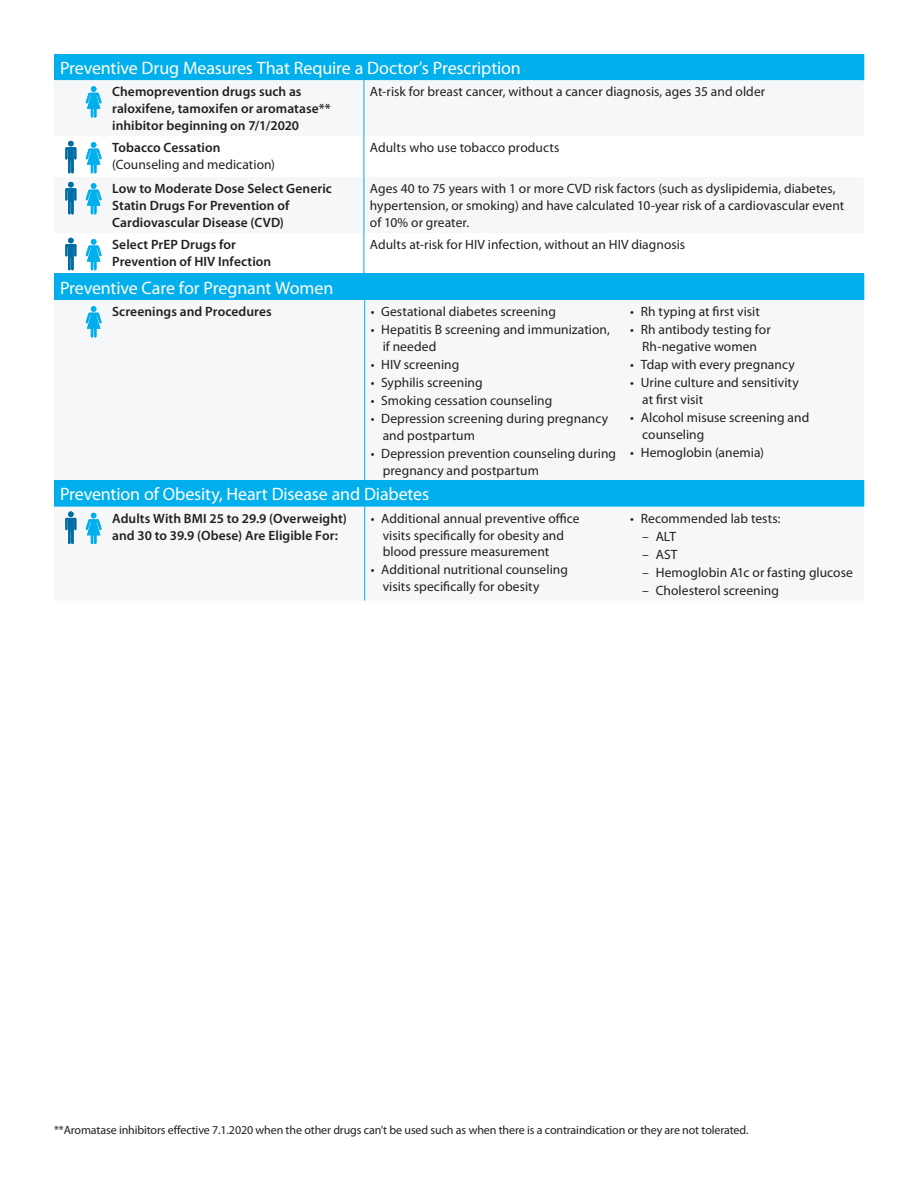
<style>
.page{position:relative;width:918px;height:1188px;background:#fff}
.page>*{position:absolute;margin:0;border:0;box-sizing:border-box;transform-origin:0 0}
.t1{font:18px "Myriad Pro";letter-spacing:-.01em;color:#fff}
.Description_Body_Cop{font:13.5px/16.8px "Myriad Pro";letter-spacing:.005em;color:#231f20}
.Screening_Procedure{font:600 13.5px/16.8px "Myriad Pro";letter-spacing:.005em;color:#231f20}
.Disclaimer{font:12px "Myriad Pro";letter-spacing:-.01em;color:#231f20}
.s1{font-weight:600}
</style>
<div class="page">
<div style="left:54px;top:54px;width:810px;height:26px;background:#00afec"></div>
<svg style="left:54px;top:80px;width:810px;height:153px;fill:#f6f7f8"></svg>
<hr style="left:364px;top:80px;width:1px;height:56px;background:#00afec">
<hr style="left:364px;top:136px;width:1px;height:41px;background:#00afec">
<hr style="left:364px;top:177px;width:1px;height:56px;background:#00afec">
<hr style="left:364px;top:233px;width:1px;height:41px;background:#00afec">
<svg style="left:86px;top:86px;width:16px;height:32px"></svg>
<svg style="left:86px;top:142px;width:16px;height:31px"></svg>
<svg style="left:65px;top:141px;width:11px;height:32px"></svg>
<svg style="left:86px;top:183px;width:16px;height:31px"></svg>
<svg style="left:65px;top:182px;width:11px;height:32px"></svg>
<svg style="left:86px;top:239px;width:16px;height:31px"></svg>
<svg style="left:65px;top:238px;width:11px;height:32px"></svg>
<div style="left:54px;top:274px;width:810px;height:26px;background:#00afec"></div>
<div style="left:54px;top:300px;width:810px;height:181px;background:#f6f7f8"></div>
<hr style="left:364px;top:300px;width:1px;height:181px;background:#00afec">
<svg style="left:86px;top:306px;width:16px;height:31px"></svg>
<div style="left:54px;top:481px;width:810px;height:26px;background:#00afec"></div>
<hr style="left:364px;top:507px;width:1px;height:94px;background:#00afec">
<svg style="left:86px;top:513px;width:16px;height:31px"></svg>
<svg style="left:65px;top:511px;width:11px;height:33px"></svg>
<p class="t1" style="left:60px;top:57px;width:462px">Preventive Drug Measures That Require a Doctor’s Prescription</p>
<p class="Screening_Procedure" style="left:112px;top:83px;width:220px">Chemoprevention drugs such as raloxifene, tamoxifen or aromatase** inhibitor beginning on 7/1/2020</p>
<p class="Description_Body_Cop" style="left:370px;top:83px;width:397px">At-risk for breast cancer, without a cancer diagnosis, ages 35 and older</p>
<p class="Description_Body_Cop" style="left:112px;top:139px;width:164px"><span class="s1">Tobacco Cessation </span>(Counseling and medication)</p>
<p class="Description_Body_Cop" style="left:370px;top:139px;width:191px">Adults who use tobacco products</p>
<p class="Screening_Procedure" style="left:112px;top:180px;width:221px">Low to Moderate Dose Select Generic<br>Statin Drugs For Prevention of<br>Cardiovascular Disease (CVD)</p>
<p class="Description_Body_Cop" style="left:370px;top:180px;width:476px">Ages 40 to 75 years with 1 or more CVD risk factors (such as dyslipidemia, diabetes, hypertension, or smoking) and have calculated 10-year risk of a cardiovascular event of 10% or greater.</p>
<p class="Screening_Procedure" style="left:112px;top:236px;width:161px">Select PrEP Drugs for<br>Prevention of HIV Infection</p>
<p class="Description_Body_Cop" style="left:370px;top:236px;width:317px">Adults at-risk for HIV infection, without an HIV diagnosis</p>
<p class="t1" style="left:60px;top:277px;width:275px">Preventive Care for Pregnant Women</p>
<p class="Screening_Procedure" style="left:112px;top:303px;width:161px">Screenings and Procedures</p>
<p class="Description_Body_Cop" style="left:371px;top:303px;width:187px">• Gestational diabetes screening</p>
<p class="Description_Body_Cop" style="left:383px;top:321px;width:229px;text-indent:-12px">• Hepatitis B screening and immunization, if needed</p>
<p class="Description_Body_Cop" style="left:371px;top:356px;width:90px">• HIV screening</p>
<p class="Description_Body_Cop" style="left:371px;top:374px;width:113px">• Syphilis screening</p>
<p class="Description_Body_Cop" style="left:371px;top:392px;width:183px">• Smoking cessation counseling</p>
<p class="Description_Body_Cop" style="left:383px;top:410px;width:227px;text-indent:-12px">• Depression screening during pregnancy and postpartum</p>
<p class="Description_Body_Cop" style="left:383px;top:445px;width:235px;text-indent:-12px">• Depression prevention counseling during pregnancy and postpartum</p>
<p class="Description_Body_Cop" style="left:630px;top:303px;width:131px">• Rh typing at first visit</p>
<p class="Description_Body_Cop" style="left:630px;top:321px;width:142px;text-align:center">• Rh antibody testing for<br>Rh-negative women</p>
<p class="Description_Body_Cop" style="left:630px;top:356px;width:166px">• Tdap with every pregnancy</p>
<p class="Description_Body_Cop" style="left:642px;top:374px;width:158px;text-indent:-12px">• Urine culture and sensitivity at first visit</p>
<p class="Description_Body_Cop" style="left:642px;top:409px;width:169px;text-indent:-12px">• Alcohol misuse screening and counseling</p>
<p class="Description_Body_Cop" style="left:630px;top:443px;width:135px">• Hemoglobin (anemia)</p>
<p class="t1" style="left:60px;top:483px;width:371px">Prevention of Obesity, Heart Disease and Diabetes</p>
<p class="Screening_Procedure" style="left:112px;top:509px;width:236px">Adults With BMI 25 to 29.9 (Overweight) and 30 to 39.9 (Obese) Are Eligible For:</p>
<p class="Description_Body_Cop" style="left:383px;top:510px;width:198px;text-indent:-12px">• Additional annual preventive office visits specifically for obesity and blood pressure measurement</p>
<p class="Description_Body_Cop" style="left:383px;top:561px;width:187px;text-indent:-12px">• Additional nutritional counseling visits specifically for obesity</p>
<p class="Description_Body_Cop" style="left:630px;top:510px;width:152px">• Recommended lab tests:</p>
<p class="Description_Body_Cop" style="left:642px;top:528px;width:36px">– ALT</p>
<p class="Description_Body_Cop" style="left:642px;top:546px;width:37px">– AST</p>
<p class="Description_Body_Cop" style="left:642px;top:563px;width:212px">– Hemoglobin A1c or fasting glucose</p>
<p class="Description_Body_Cop" style="left:642px;top:581px;width:138px">– Cholesterol screening</p>
<p class="Disclaimer" style="left:54px;top:1123px;width:696px">**Aromatase inhibitors effective 7.1.2020 when the other drugs can’t be used such as when there is a contraindication or they are not tolerated.</p>
</div>
